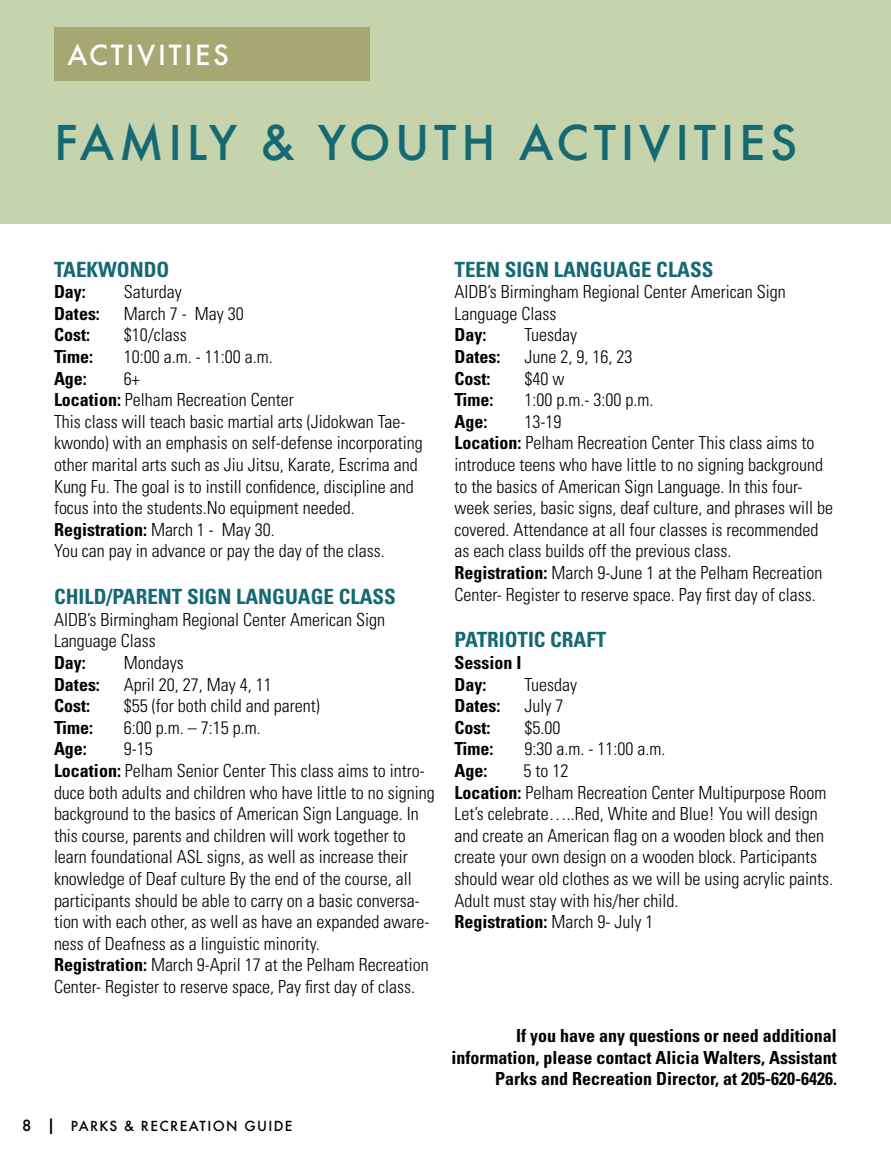
<style>
.page{position:relative;width:891px;height:1161px;background:#fff}
.page>*{position:absolute;margin:0;border:0;box-sizing:border-box;transform-origin:0 0}
.t1{font:500 46.5px "Futura";letter-spacing:.1em;color:#146973}
.t2{font:500 27px "Futura";letter-spacing:.1em;color:#fff}
.t3{font:700 condensed 21px "Univers LT Std";color:#146973}
.t4{font:300 condensed 18px/21.6px "Univers LT Std";color:#000}
.t5{font:700 condensed 18px/21.6px "Univers LT Std";color:#000}
.t6{font:500 13.5px "Futura";letter-spacing:.1em;color:#000}
.s1{font-weight:700}
.s2{font-size:15px}
.s3{font-size:16.5px}
</style>
<div class="page">
<div style="left:0;top:0;width:891px;height:223px;background:#c5d4ad"></div>
<div style="left:54px;top:27px;width:316px;height:54px;background:#a7a774"></div>
<h2 class="t2" style="left:68px;top:37px;width:163px">ACTIVITIES</h2>
<h1 class="t1" style="left:54px;top:111px;width:745px">FAMILY &amp; YOUTH ACTIVITIES</h1>
<p class="t3" style="left:54px;top:256px;width:117px">TAEKWONDO</p>
<p class="t5" style="left:54px;top:281px;width:33px">Day:</p>
<p class="t4" style="left:124px;top:281px;width:59px">Saturday</p>
<p class="t5" style="left:54px;top:302px;width:47px">Dates:</p>
<p class="t4" style="left:124px;top:303px;width:121px">March 7 - May 30</p>
<p class="t5" style="left:54px;top:324px;width:37px">Cost:</p>
<p class="t4" style="left:124px;top:324px;width:64px">$10/class</p>
<p class="t5" style="left:54px;top:346px;width:41px">Time:</p>
<p class="t4" style="left:124px;top:346px;width:150px">10:00 a.m. - 11:00 a.m.</p>
<p class="t5" style="left:54px;top:367px;width:34px">Age:</p>
<p class="t4" style="left:54px;top:367px;width:370px;text-indent:70px">6+<br><span class="s1">Location:</span> Pelham Recreation Center<br>This class will teach basic martial arts (Jidokwan Tae&shy;kwondo) with an emphasis on self-defense incorporating other marital arts such as Jiu Jitsu, Karate, Escrima and Kung Fu. The goal is to instill confidence, discipline and focus into the students.No equipment needed.<br><span class="s1">Registration:</span> March 1 - May 30.<br>You can pay in advance or pay the day of the class.</p>
<p class="t3" style="left:54px;top:584px;width:343px">CHILD/PARENT SIGN LANGUAGE CLASS</p>
<p class="t4" style="left:54px;top:609px;width:333px">AIDB’s Birmingham Regional Center American Sign<br>Language Class</p>
<p class="t5" style="left:54px;top:652px;width:33px">Day:</p>
<p class="t4" style="left:124px;top:652px;width:61px">Mondays</p>
<p class="t5" style="left:54px;top:673px;width:47px">Dates:</p>
<p class="t4" style="left:124px;top:673px;width:149px">April 20, 27, May 4, 11</p>
<p class="t5" style="left:54px;top:695px;width:37px">Cost:</p>
<p class="t4" style="left:124px;top:695px;width:197px">$55 (for both child and parent)</p>
<p class="t5" style="left:54px;top:716px;width:41px">Time:</p>
<p class="t4" style="left:124px;top:717px;width:138px">6:00 p.m. – 7:15 p.m.</p>
<p class="t5" style="left:54px;top:738px;width:34px">Age:</p>
<p class="t4" style="left:54px;top:738px;width:382px;text-indent:70px">9-15<br><span class="s1">Location:</span> Pelham Senior Center This class aims to intro&shy;duce both adults and children who have little to no signing background to the basics of American Sign Language. In this course, parents and children will work together to learn foundational ASL signs, as well as increase their knowledge of Deaf culture By the end of the course, all participants should be able to carry on a basic conversa&shy;tion with each other, as well as have an expanded aware&shy;ness of Deafness as a linguistic minority.<br><span class="s1">Registration:</span> March 9-April 17 at the Pelham Recreation Center- Register to reserve space, Pay first day of class.</p>
<p class="t6" style="left:22px;top:1117px;width:272px"><span class="s2">8</span> <span class="s3">|</span> PARKS &amp; RECREATION GUIDE</p>
<p class="t3" style="left:454px;top:256px;width:261px">TEEN SIGN LANGUAGE CLASS</p>
<p class="t4" style="left:454px;top:281px;width:333px">AIDB’s Birmingham Regional Center American Sign<br>Language Class</p>
<p class="t5" style="left:454px;top:324px;width:33px">Day:</p>
<p class="t4" style="left:524px;top:324px;width:54px">Tuesday</p>
<p class="t5" style="left:454px;top:346px;width:47px">Dates:</p>
<p class="t4" style="left:524px;top:346px;width:109px">June 2, 9, 16, 23</p>
<p class="t5" style="left:454px;top:367px;width:37px">Cost:</p>
<p class="t4" style="left:524px;top:367px;width:41px">$40 w</p>
<p class="t5" style="left:454px;top:389px;width:41px">Time:</p>
<p class="t4" style="left:524px;top:389px;width:130px">1:00 p.m.- 3:00 p.m.</p>
<p class="t5" style="left:454px;top:410px;width:34px">Age:</p>
<p class="t4" style="left:454px;top:411px;width:380px;text-indent:70px">13-19<br><span class="s1">Location:</span> Pelham Recreation Center This class aims to introduce teens who have little to no signing background to the basics of American Sign Language. In this four&shy;week series, basic signs, deaf culture, and phrases will be covered. Attendance at all four classes is recommended as each class builds off the previous class.<br><span class="s1">Registration:</span> March 9-June 1 at the Pelham Recreation Center- Register to reserve space. Pay first day of class.</p>
<p class="t3" style="left:454px;top:627px;width:153px">PATRIOTIC CRAFT</p>
<p class="t5" style="left:454px;top:652px;width:68px">Session I<br>Day:</p>
<p class="t4" style="left:524px;top:673px;width:54px">Tuesday</p>
<p class="t5" style="left:454px;top:695px;width:47px">Dates:</p>
<p class="t4" style="left:524px;top:695px;width:40px">July 7</p>
<p class="t5" style="left:454px;top:716px;width:37px">Cost:</p>
<p class="t4" style="left:524px;top:717px;width:37px">$5.00</p>
<p class="t5" style="left:454px;top:738px;width:41px">Time:</p>
<p class="t4" style="left:524px;top:738px;width:142px">9:30 a.m. - 11:00 a.m.</p>
<p class="t5" style="left:454px;top:760px;width:34px">Age:</p>
<p class="t4" style="left:454px;top:760px;width:380px;text-indent:69px">5 to 12<br><span class="s1">Location:</span> Pelham Recreation Center Multipurpose Room Let’s celebrate…..Red, White and Blue! You will design and create an American flag on a wooden block and then create your own design on a wooden block. Participants should wear old clothes as we will be using acrylic paints.<br>Adult must stay with his/her child.<br><span class="s1">Registration:</span> March 9- July 1</p>
<p class="t5" style="left:451px;top:1025px;width:387px;text-align:right">If you have any questions or need additional information, please contact Alicia Walters, Assistant<br>Parks and Recreation Director, at 205-620-6426.</p>
</div>
